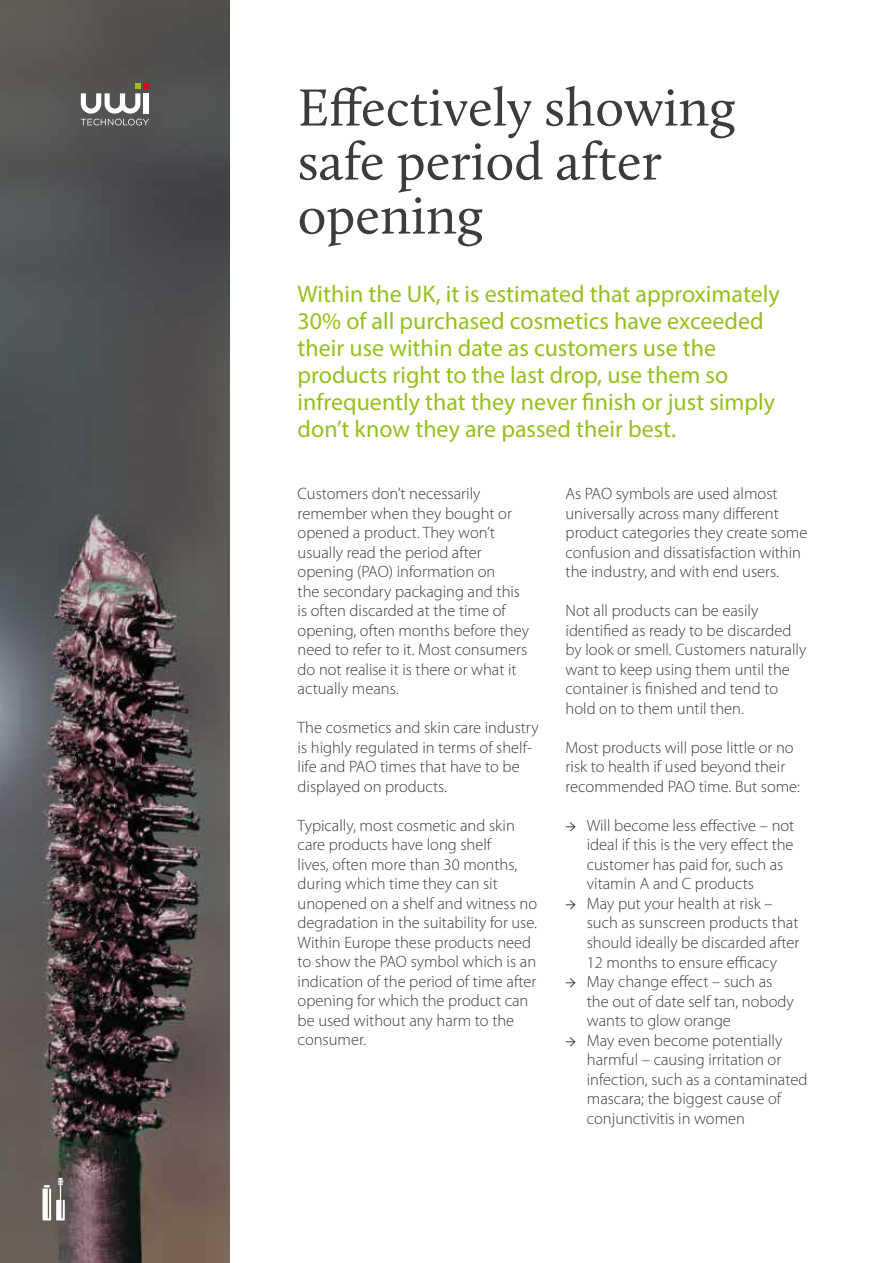
<style>
.page{position:relative;width:893px;height:1263px;background:#fff}
.page>*{position:absolute;margin:0;border:0;box-sizing:border-box;transform-origin:0 0}
.t1{font:54px/54px "Calluna";color:#3c3c3b}
.t2{font:24px/27px "Myriad Pro";color:#95c11f}
.t3{font:300 16.5px/19.5px "Myriad Pro";color:#3c3c3b}
.s1{font-family:"Minion Pro";font-weight:400}
</style>
<div class="page">
<img style="left:0;top:0;width:230px;height:1263px">
<svg style="left:81px;top:83px;width:68px;height:42px"></svg>
<svg style="left:43px;top:1178px;width:22px;height:42px"></svg>
<h1 class="t1" style="left:298px;top:80px;width:439px">Effectively showing safe period after opening</h1>
<p class="t2" style="left:298px;top:280px;width:484px">Within the UK, it is estimated that approximately 30% of all purchased cosmetics have exceeded their use within date as customers use the products right to the last drop, use them so infrequently that they never finish or just simply don’t know they are passed their best.</p>
<p class="t3" style="left:298px;top:484px;width:233px">Customers don’t necessarily remember when they bought or opened a product. They won’t usually read the period after opening (PAO) information on<br>the secondary packaging and this is often discarded at the time of opening, often months before they need to refer to it. Most consumers do not realise it is there or what it actually means.</p>
<p class="t3" style="left:298px;top:718px;width:242px">The cosmetics and skin care industry is highly regulated in terms of shelf&shy;life and PAO times that have to be displayed on products.</p>
<p class="t3" style="left:298px;top:816px;width:241px">Typically, most cosmetic and skin care products have long shelf<br>lives, often more than 30 months, during which time they can sit unopened on a shelf and witness no degradation in the suitability for use.<br>Within Europe these products need to show the PAO symbol which is an indication of the period of time after opening for which the product can be used without any harm to the consumer.</p>
<p class="t3" style="left:566px;top:484px;width:243px">As PAO symbols are used almost universally across many different product categories they create some confusion and dissatisfaction within the industry, and with end users.</p>
<p class="t3" style="left:566px;top:601px;width:242px">Not all products can be easily identified as ready to be discarded by look or smell. Customers naturally want to keep using them until the container is finished and tend to hold on to them until then.</p>
<p class="t3" style="left:566px;top:738px;width:236px">Most products will pose little or no risk to health if used beyond their recommended PAO time. But some:</p>
<p class="t3" style="left:587px;top:816px;width:209px;text-indent:-21px"><span class="s1">→</span> Will become less effective – not ideal if this is the very effect the customer has paid for, such as vitamin A and C products</p>
<p class="t3" style="left:587px;top:894px;width:214px;text-indent:-21px"><span class="s1">→</span> May put your health at risk – such as sunscreen products that should ideally be discarded after<br>12 months to ensure efficacy</p>
<p class="t3" style="left:587px;top:972px;width:208px;text-indent:-21px"><span class="s1">→</span> May change effect – such as the out of date self tan, nobody wants to glow orange</p>
<p class="t3" style="left:587px;top:1030px;width:222px;text-indent:-21px"><span class="s1">→</span> May even become potentially harmful – causing irritation or infection, such as a contaminated mascara; the biggest cause of conjunctivitis in women</p>
</div>
